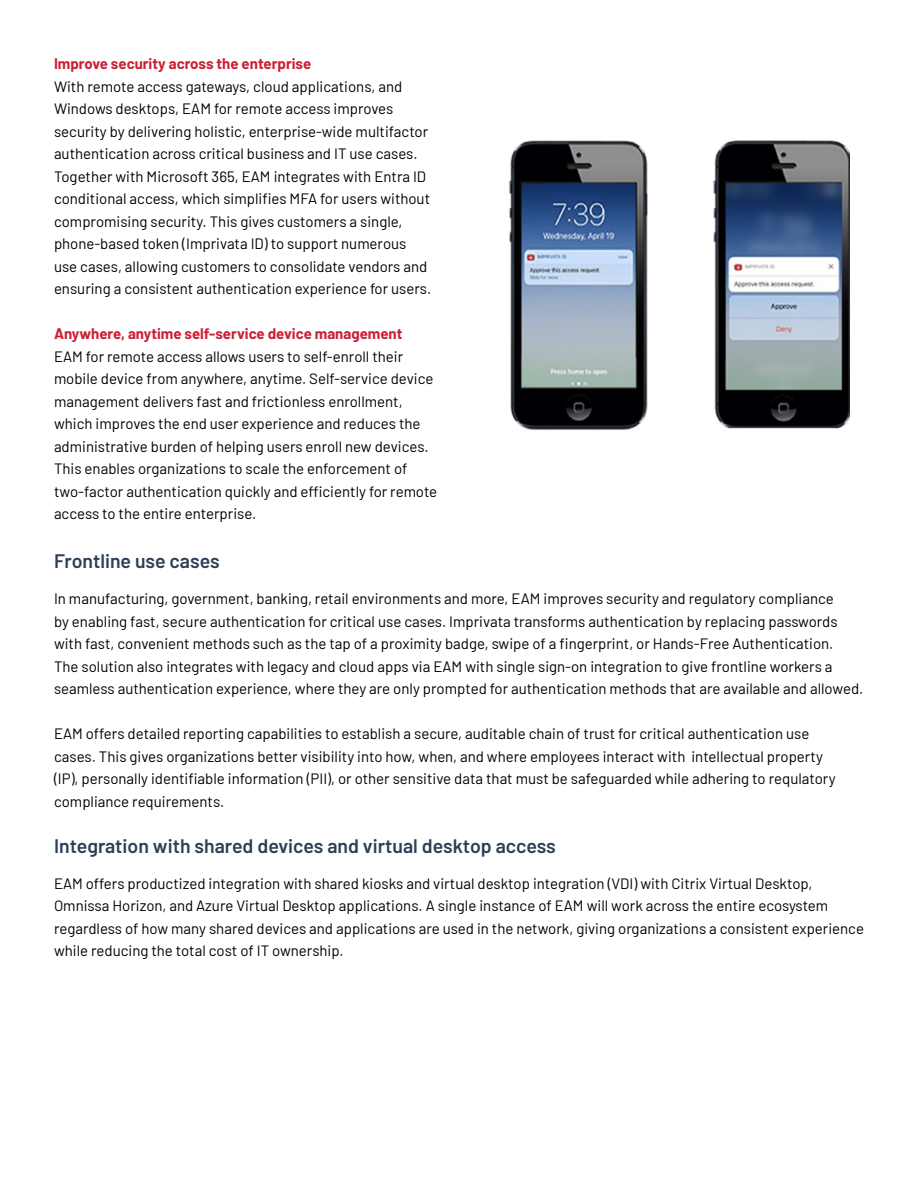
<style>
.page{position:relative;width:918px;height:1188px;background:#fff}
.page>*{position:absolute;margin:0;border:0;box-sizing:border-box;transform-origin:0 0}
.t1{font:600 19.5px "Barlow";color:#2c3f57}
.t2{font:15px/22.5px "Barlow";color:#000}
.t3{font:700 15px "Barlow";color:#cb1f36}
</style>
<div class="page">
<img style="left:508px;top:140px;width:342px;height:290px">
<p class="t3" style="left:54px;top:52px;width:259px">Improve security across the enterprise</p>
<p class="t2" style="left:54px;top:74px;width:379px">With remote access gateways, cloud applications, and Windows desktops, EAM for remote access improves security by delivering holistic, enterprise-wide multifactor authentication across critical business and IT use cases.<br>Together with Microsoft 365, EAM integrates with Entra ID conditional access, which simplifies MFA for users without compromising security. This gives customers a single, phone-based token (Imprivata ID) to support numerous use cases, allowing customers to consolidate vendors and ensuring a consistent authentication experience for users.</p>
<p class="t3" style="left:54px;top:322px;width:350px">Anywhere, anytime self-service device management</p>
<p class="t2" style="left:54px;top:344px;width:385px">EAM for remote access allows users to self-enroll their mobile device from anywhere, anytime. Self-service device management delivers fast and frictionless enrollment, which improves the end user experience and reduces the administrative burden of helping users enroll new devices.<br>This enables organizations to scale the enforcement of two-factor authentication quickly and efficiently for remote access to the entire enterprise.</p>
<h1 class="t1" style="left:54px;top:547px;width:167px">Frontline use cases</h1>
<p class="t2" style="left:54px;top:586px;width:811px">In manufacturing, government, banking, retail environments and more, EAM improves security and regulatory compliance<br>by enabling fast, secure authentication for critical use cases. Imprivata transforms authentication by replacing passwords with fast, convenient methods such as the tap of a proximity badge, swipe of a fingerprint, or Hands-Free Authentication.<br>The solution also integrates with legacy and cloud apps via EAM with single sign-on integration to give frontline workers a seamless authentication experience, where they are only prompted for authentication methods that are available and allowed.</p>
<p class="t2" style="left:54px;top:721px;width:783px">EAM offers detailed reporting capabilities to establish a secure, auditable chain of trust for critical authentication use cases. This gives organizations better visibility into how, when, and where employees interact with intellectual property (IP), personally identifiable information (PII), or other sensitive data that must be safeguarded while adhering to requlatory compliance requirements.</p>
<h1 class="t1" style="left:54px;top:831px;width:503px">Integration with shared devices and virtual desktop access</h1>
<p class="t2" style="left:54px;top:871px;width:812px">EAM offers productized integration with shared kiosks and virtual desktop integration (VDI) with Citrix Virtual Desktop, Omnissa Horizon, and Azure Virtual Desktop applications. A single instance of EAM will work across the entire ecosystem regardless of how many shared devices and applications are used in the network, giving organizations a consistent experience while reducing the total cost of IT ownership.</p>
</div>
